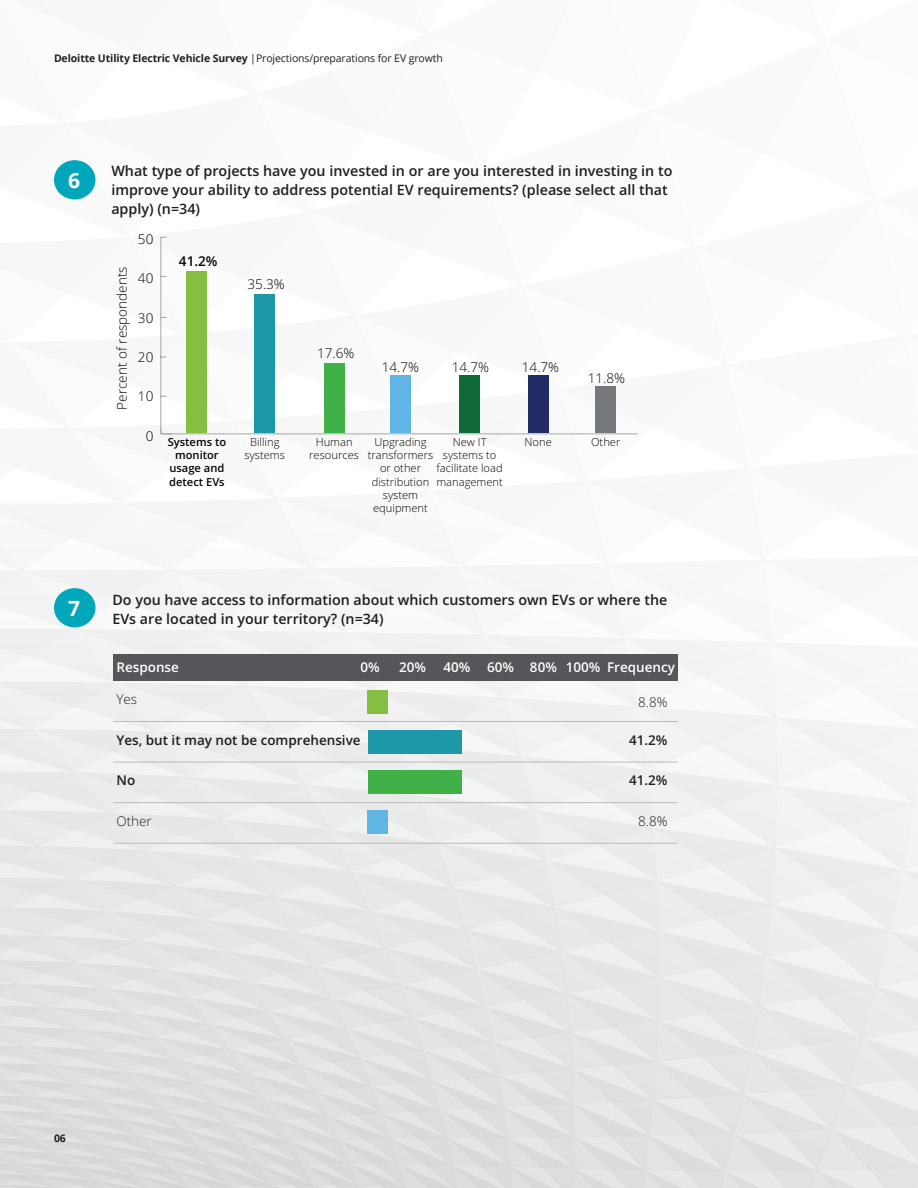
<style>
.page{position:relative;width:918px;height:1188px;background:#fff}
.page>*{position:absolute;margin:0;border:0;box-sizing:border-box;transform-origin:0 0}
.Number_list_level_1{font:700 21px "Open Sans";color:#fff}
.t1{font:600 14.4px/19px "Open Sans";color:#211d1e}
.t2{font:600 14.25px/19px "Open Sans";color:#211d1e}
.t3{font:300 13.5px "Open Sans";color:#040503}
.t4{font:600 13.5px "Open Sans";color:#211d1e}
.t5{font:600 13.5px "Open Sans";color:#fff}
.t6{font:300 13.5px "Open Sans";color:#211d1e}
.t7{font:600 13.5px "Open Sans";color:#040503}
.t8{font:300 11.1px/13.4px "Open Sans";color:#040503;text-align:center}
.t9{font:600 11.1px/13.4px "Open Sans";color:#040503;text-align:center}
.Brochure_title___Lef{font:700 10.5px "Open Sans";letter-spacing:-.01em;color:#231f20}
.s1{font-weight:400}
</style>
<div class="page">
<img style="left:0;top:160px;width:918px;height:1028px">
<div style="left:54px;top:588px;width:41px;height:39px;background:#00a6b9;border-radius:50%"></div>
<div style="left:113px;top:654px;width:565px;height:27px;background:#54565a"></div>
<hr style="left:113px;top:721px;width:565px;height:1px;background:#babbbb">
<hr style="left:113px;top:762px;width:565px;height:1px;background:#babbbb">
<hr style="left:113px;top:802px;width:565px;height:1px;background:#babbbb">
<hr style="left:113px;top:843px;width:565px;height:1px;background:#babbbb">
<div style="left:368px;top:810px;width:20px;height:23px;background:#61b5e5"></div>
<div style="left:368px;top:770px;width:94px;height:23px;background:#40b149"></div>
<div style="left:368px;top:731px;width:94px;height:23px;background:#1c98a8"></div>
<div style="left:368px;top:691px;width:20px;height:23px;background:#85be40"></div>
<div style="left:54px;top:160px;width:41px;height:39px;background:#00a6b9;border-radius:50%"></div>
<hr style="left:161px;top:433px;width:477px;height:1px;background:#a3a7a8">
<hr style="left:160px;top:237px;width:1px;height:197px;background:#a3a7a8">
<svg style="left:161px;top:429px;width:12px;height:5px"></svg>
<div style="left:528px;top:375px;width:21px;height:58px;background:#212b64"></div>
<div style="left:595px;top:387px;width:21px;height:46px;background:#75787c"></div>
<div style="left:324px;top:364px;width:20px;height:69px;background:#40b149"></div>
<div style="left:254px;top:294px;width:21px;height:139px;background:#1c98a8"></div>
<div style="left:187px;top:271px;width:20px;height:162px;background:#85be40"></div>
<div style="left:459px;top:375px;width:21px;height:58px;background:#0d6a38"></div>
<div style="left:390px;top:375px;width:21px;height:58px;background:#61b5e5"></div>
<p class="Brochure_title___Lef" style="left:54px;top:51px;width:390px">Deloitte Utility Electric Vehicle Survey <span class="s1">|Projections/preparations for EV growth</span></p>
<p class="Number_list_level_1" style="left:68px;top:165px;width:13px">6</p>
<p class="t1" style="left:111px;top:161px;width:563px">What type of projects have you invested in or are you interested in investing in to improve your ability to address potential EV requirements? (please select all that apply) (n=34)</p>
<p class="t3" style="left:138px;top:230px;width:17px">50</p>
<p class="t3" style="left:113px;top:410px;width:145px;rotate:-90deg">Percent of respondents</p>
<p class="t3" style="left:138px;top:269px;width:17px">40</p>
<p class="t3" style="left:138px;top:309px;width:17px">30</p>
<p class="t3" style="left:138px;top:348px;width:17px">20</p>
<p class="t3" style="left:138px;top:387px;width:17px">10</p>
<p class="t3" style="left:146px;top:427px;width:9px">0</p>
<p class="t7" style="left:179px;top:252px;width:40px">41.2%</p>
<p class="t3" style="left:248px;top:275px;width:39px">35.3%</p>
<p class="t3" style="left:317px;top:344px;width:39px">17.6%</p>
<p class="t3" style="left:382px;top:358px;width:39px">14.7%</p>
<p class="t3" style="left:452px;top:358px;width:39px">14.7%</p>
<p class="t3" style="left:522px;top:358px;width:39px">14.7%</p>
<p class="t3" style="left:588px;top:368px;width:39px">11.8%</p>
<p class="t9" style="left:168px;top:435px;width:60px">Systems to monitor usage and detect EVs</p>
<p class="t8" style="left:245px;top:435px;width:42px">Billing systems</p>
<p class="t8" style="left:309px;top:435px;width:51px">Human resources</p>
<p class="t8" style="left:525px;top:435px;width:29px">None</p>
<p class="t8" style="left:591px;top:435px;width:31px">Other</p>
<p class="t8" style="left:368px;top:435px;width:67px">Upgrading transformers or other distribution system equipment</p>
<p class="t8" style="left:436px;top:435px;width:68px">New IT systems to facilitate load management</p>
<p class="Number_list_level_1" style="left:68px;top:593px;width:13px">7</p>
<p class="t2" style="left:112px;top:590px;width:556px">Do you have access to information about which customers own EVs or where the<br>EVs are located in your territory? (n=34)</p>
<p class="t5" style="left:116px;top:658px;width:64px">Response</p>
<p class="t6" style="left:116px;top:689px;width:22px">Yes</p>
<p class="t4" style="left:116px;top:731px;width:246px">Yes, but it may not be comprehensive</p>
<p class="t5" style="left:360px;top:658px;width:21px">0%</p>
<p class="t5" style="left:399px;top:658px;width:28px">20%</p>
<p class="t5" style="left:443px;top:658px;width:28px">40%</p>
<p class="t5" style="left:487px;top:658px;width:189px">60% 80% 100% Frequency</p>
<p class="t6" style="left:638px;top:693px;width:31px">8.8%</p>
<p class="t4" style="left:629px;top:731px;width:40px">41.2%</p>
<p class="t4" style="left:629px;top:771px;width:40px">41.2%</p>
<p class="t6" style="left:638px;top:812px;width:31px">8.8%</p>
<p class="t4" style="left:116px;top:771px;width:20px">No</p>
<p class="t6" style="left:116px;top:812px;width:37px">Other</p>
<p class="Brochure_title___Lef" style="left:54px;top:1131px;width:13px">06</p>
</div>
